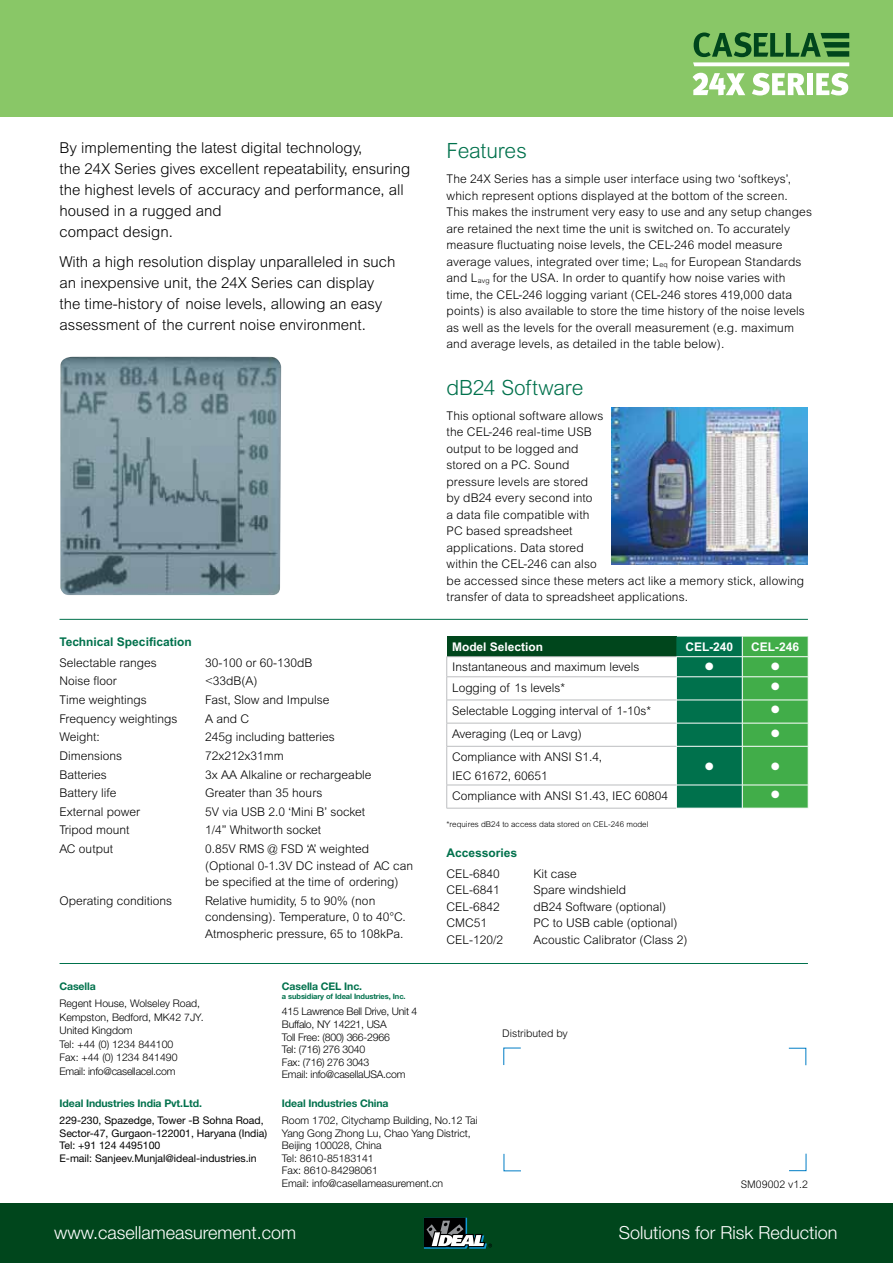
<style>
.page{position:relative;width:893px;height:1263px;background:#fff}
.page>*{position:absolute;margin:0;border:0;box-sizing:border-box;transform-origin:0 0}
.t1{font:300 21px "Arial";letter-spacing:-.005em;color:#00714c}
.t2{font:300 18px "Helvetica Neue LT";color:#fff}
.t3{font:300 15px/21px "Arial";color:#000}
.t4{font:300 12px/16.5px "Arial";color:#000}
.t5{font:700 12px "Arial";color:#00714c}
.t6{font:700 12px "Arial";color:#fff}
.t7{font:10.65px "Zapf Dingbats ITC";color:#fff}
.t8{font:300 10.5px/13.5px "Helvetica Neue LT";color:#000}
.t9{font:10.5px/12.6px "Helvetica Neue LT";color:#000}
.t10{font:300 10.5px/12.6px "Helvetica Neue LT";letter-spacing:-.02em;color:#000}
.t11{font:700 10.5px "Helvetica Neue LT";letter-spacing:-.01em;color:#00714c}
.t12{font:300 10.5px "Arial";color:#000}
.t13{font:300 7.95px "Arial";color:#000}
.t14{font:700 7.5px "Helvetica Neue LT";letter-spacing:-.01em;color:#00714c}
</style>
<div class="page">
<div style="left:0;top:0;width:893px;height:117px;background:#89c767"></div>
<svg style="left:693px;top:32px;width:156px;height:34px"></svg>
<svg style="left:752px;top:73px;width:53px;height:22px"></svg>
<div style="left:807px;top:73px;width:5px;height:22px;background:#fff"></div>
<svg style="left:816px;top:73px;width:32px;height:22px"></svg>
<svg style="left:693px;top:73px;width:52px;height:22px"></svg>
<svg style="left:503px;top:1048px;width:18px;height:17px"></svg>
<svg style="left:789px;top:1153px;width:17px;height:18px"></svg>
<svg style="left:504px;top:1153px;width:17px;height:18px"></svg>
<svg style="left:788px;top:1048px;width:18px;height:17px"></svg>
<div style="left:447px;top:637px;width:229px;height:20px;background:#00461c"></div>
<hr style="left:446px;top:656px;width:230px;height:1px;background:#bcbec0">
<hr style="left:446px;top:676px;width:230px;height:1px;background:#bcbec0">
<hr style="left:446px;top:700px;width:230px;height:1px;background:#bcbec0">
<hr style="left:446px;top:723px;width:230px;height:1px;background:#bcbec0">
<svg style="left:446px;top:657px;width:1px;height:89px"></svg>
<hr style="left:446px;top:746px;width:230px;height:1px;background:#bcbec0">
<hr style="left:446px;top:746px;width:1px;height:39px;background:#bcbec0">
<hr style="left:446px;top:785px;width:230px;height:1px;background:#bcbec0">
<svg style="left:446px;top:785px;width:1px;height:23px"></svg>
<svg style="left:676px;top:637px;width:133px;height:171px;background:#2d9555"></svg>
<hr style="left:446px;top:808px;width:230px;height:1px;background:#bcbec0">
<img style="left:612px;top:408px;width:196px;height:157px">
<img style="left:60px;top:357px;width:221px;height:238px">
<div style="left:0;top:1203px;width:893px;height:60px;background:#00461c"></div>
<hr style="left:60px;top:619px;width:748px;height:1px;background:#00714c">
<hr style="left:60px;top:963px;width:748px;height:1px;background:#00714c">
<svg style="left:424px;top:1218px;width:68px;height:31px"></svg>
<p class="t3" style="left:60px;top:138px;width:352px">By implementing the latest digital technology,<br>the 24X Series gives excellent repeatability, ensuring the highest levels of accuracy and performance, all housed in a rugged and<br>compact design.</p>
<p class="t3" style="left:60px;top:251px;width:337px">With a high resolution display unparalleled in such an inexpensive unit, the 24X Series can display the time-history of noise levels, allowing an easy assessment of the current noise environment.</p>
<p class="t5" style="left:60px;top:635px;width:134px">Technical Specification</p>
<p class="t4" style="left:60px;top:654px;width:99px">Selectable ranges</p>
<p class="t4" style="left:205px;top:654px;width:109px">30-100 or 60-130dB</p>
<p class="t4" style="left:60px;top:673px;width:59px">Noise floor</p>
<p class="t4" style="left:205px;top:673px;width:54px">&lt;33dB(A)</p>
<p class="t4" style="left:60px;top:692px;width:89px">Time weightings</p>
<p class="t4" style="left:205px;top:692px;width:126px">Fast, Slow and Impulse</p>
<p class="t4" style="left:60px;top:710px;width:119px">Frequency weightings</p>
<p class="t4" style="left:205px;top:710px;width:46px">A and C</p>
<p class="t4" style="left:60px;top:729px;width:42px">Weight:</p>
<p class="t4" style="left:205px;top:729px;width:131px">245g including batteries</p>
<p class="t4" style="left:60px;top:747px;width:64px">Dimensions</p>
<p class="t4" style="left:205px;top:747px;width:80px">72x212x31mm</p>
<p class="t4" style="left:60px;top:766px;width:49px">Batteries</p>
<p class="t4" style="left:205px;top:766px;width:168px">3x AA Alkaline or rechargeable</p>
<p class="t4" style="left:60px;top:785px;width:58px">Battery life</p>
<p class="t4" style="left:205px;top:785px;width:119px">Greater than 35 hours</p>
<p class="t4" style="left:60px;top:803px;width:82px">External power</p>
<p class="t4" style="left:205px;top:803px;width:162px">5V via USB 2.0 ‘Mini B’ socket</p>
<p class="t4" style="left:60px;top:822px;width:72px">Tripod mount</p>
<p class="t4" style="left:205px;top:822px;width:118px">1/4” Whitworth socket</p>
<p class="t4" style="left:60px;top:841px;width:55px">AC output</p>
<p class="t4" style="left:205px;top:841px;width:210px">0.85V RMS @ FSD ‘A’ weighted (Optional 0-1.3V DC instead of AC can be specified at the time of ordering)</p>
<p class="t4" style="left:60px;top:892px;width:114px">Operating conditions</p>
<p class="t4" style="left:205px;top:892px;width:202px">Relative humidity, 5 to 90% (non condensing). Temperature, 0 to 40°C.<br>Atmospheric pressure, 65 to 108kPa.</p>
<h1 class="t1" style="left:446px;top:139px;width:82px">Features</h1>
<p class="t4" style="left:446px;top:171px;width:367px">The 24X Series has a simple user interface using two ‘softkeys’, which represent options displayed at the bottom of the screen.<br>This makes the instrument very easy to use and any setup changes are retained the next time the unit is switched on. To accurately measure fluctuating noise levels, the CEL-246 model measure average values, integrated over time; L<sub>eq</sub> for European Standards and L<sub>avg</sub> for the USA. In order to quantify how noise varies with time, the CEL-246 logging variant (CEL-246 stores 419,000 data points) is also available to store the time history of the noise levels as well as the levels for the overall measurement (e.g. maximum and average levels, as detailed in the table below).</p>
<h1 class="t1" style="left:446px;top:375px;width:139px">dB24 Software</h1>
<p class="t4" style="left:446px;top:407px;width:359px">This optional software allows<br>the CEL-246 real-time USB<br>output to be logged and<br>stored on a PC. Sound<br>pressure levels are stored<br>by dB24 every second into<br>a data file compatible with<br>PC based spreadsheet<br>applications. Data stored<br>within the CEL-246 can also<br>be accessed since these meters act like a memory stick, allowing transfer of data to spreadsheet applications.</p>
<p class="t6" style="left:452px;top:640px;width:93px">Model Selection</p>
<p class="t6" style="left:685px;top:640px;width:49px">CEL-240</p>
<p class="t6" style="left:751px;top:640px;width:49px">CEL-246</p>
<p class="t4" style="left:452px;top:659px;width:189px">Instantaneous and maximum levels</p>
<p class="t7" style="left:705px;top:661px;width:10px">●</p>
<p class="t7" style="left:771px;top:661px;width:10px">●</p>
<p class="t4" style="left:452px;top:679px;width:114px">Logging of 1s levels*</p>
<p class="t7" style="left:771px;top:681px;width:10px">●</p>
<p class="t4" style="left:452px;top:702px;width:201px">Selectable Logging interval of 1-10s*</p>
<p class="t7" style="left:771px;top:705px;width:10px">●</p>
<p class="t4" style="left:452px;top:725px;width:131px">Averaging (Leq or Lavg)</p>
<p class="t7" style="left:771px;top:728px;width:10px">●</p>
<p class="t4" style="left:452px;top:747px;width:152px;line-height:18.6px">Compliance with ANSI S1.4,<br>IEC 61672, 60651</p>
<p class="t7" style="left:705px;top:762px;width:10px">●</p>
<p class="t7" style="left:771px;top:762px;width:10px">●</p>
<p class="t4" style="left:452px;top:787px;width:218px">Compliance with ANSI S1.43, IEC 60804</p>
<p class="t7" style="left:771px;top:790px;width:10px">●</p>
<p class="t13" style="left:446px;top:819px;width:204px">*requires dB24 to access data stored on CEL-246 model</p>
<p class="t5" style="left:446px;top:846px;width:72px">Accessories</p>
<p class="t4" style="left:446px;top:865px;width:55px">CEL-6840</p>
<p class="t4" style="left:533px;top:865px;width:45px">Kit case</p>
<p class="t4" style="left:446px;top:882px;width:55px">CEL-6841</p>
<p class="t4" style="left:533px;top:882px;width:94px">Spare windshield</p>
<p class="t4" style="left:446px;top:898px;width:55px">CEL-6842</p>
<p class="t4" style="left:533px;top:898px;width:134px">dB24 Software (optional)</p>
<p class="t4" style="left:446px;top:915px;width:42px">CMC51</p>
<p class="t4" style="left:533px;top:915px;width:145px">PC to USB cable (optional)</p>
<p class="t4" style="left:446px;top:931px;width:58px">CEL-120/2</p>
<p class="t4" style="left:533px;top:931px;width:155px">Acoustic Calibrator (Class 2)</p>
<p class="t11" style="left:60px;top:979px;width:38px">Casella</p>
<p class="t8" style="left:60px;top:997px;width:146px">Regent House, Wolseley Road,<br>Kempston, Bedford, MK42 7JY.<br>United Kingdom<br>Tel: +44 (0) 1234 844100<br>Fax: +44 (0) 1234 841490<br>Email: info@casellacel.com</p>
<p class="t11" style="left:60px;top:1097px;width:144px">Ideal Industries India Pvt.Ltd.</p>
<p class="t9" style="left:60px;top:1114px;width:209px">229-230, Spazedge, Tower -B Sohna Road, Sector-47, Gurgaon-122001, Haryana (India)<br>Tel: +91 124 4495100<br>E-mail: Sanjeev.Munjal@ideal-industries.in</p>
<p class="t11" style="left:282px;top:979px;width:82px">Casella CEL Inc.</p>
<p class="t14" style="left:282px;top:991px;width:125px">a subsidiary of Ideal Industries, Inc.</p>
<p class="t10" style="left:282px;top:1005px;width:137px">415 Lawrence Bell Drive, Unit 4<br>Buffalo, NY 14221, USA<br>Toll Free: (800) 366-2966<br>Tel: (716) 276 3040<br>Fax: (716) 276 3043<br>Email: info@casellaUSA.com</p>
<p class="t11" style="left:282px;top:1097px;width:108px">Ideal Industries China</p>
<p class="t8" style="left:282px;top:1114px;width:197px;line-height:12.6px">Room 1702, Citychamp Building, No.12 Tai<br>Yang Gong Zhong Lu, Chao Yang District,<br>Beijing 100028, China<br>Tel: 8610-85183141<br>Fax: 8610-84298061<br>Email: info@casellameasurement.cn</p>
<h2 class="t2" style="left:54px;top:1221px;width:244px">www.casellameasurement.com</h2>
<p class="t12" style="left:502px;top:1028px;width:67px">Distributed by</p>
<p class="t12" style="left:741px;top:1178px;width:69px">SM09002 v1.2</p>
<h2 class="t2" style="left:619px;top:1221px;width:220px">Solutions for Risk Reduction</h2>
</div>
